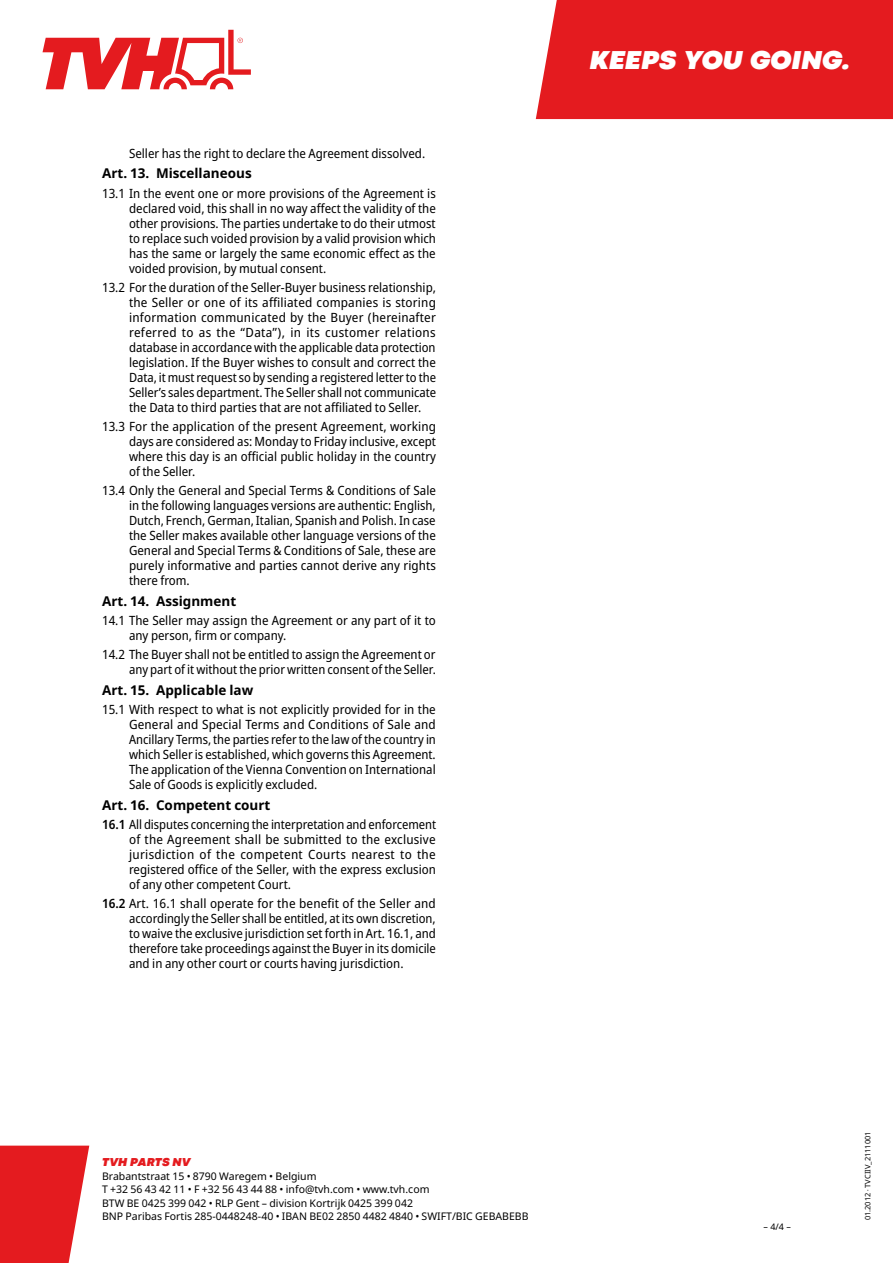
<style>
.page{position:relative;width:893px;height:1263px;background:#fff}
.page>*{position:absolute;margin:0;border:0;box-sizing:border-box;transform-origin:0 0}
.t1{font:italic 900 27px "Codec Pro";letter-spacing:.015em;color:#fff}
.t2{font:700 13.5px "Noto Sans";color:#000}
.t3{font:semi-condensed 12.75px/15px "Noto Sans";color:#000;text-align:justify}
.t4{font:italic 900 12px "Codec Pro";letter-spacing:.015em;color:#e41b1f}
.t5{font:10.5px/13.5px "Noto Sans";color:#000}
.t6{font:9px "Noto Sans";color:#000}
.t7{font:7.5px "Noto Sans";color:#000}
.s1{font-weight:600}
.s2{font-family:"Myriad Pro"}
</style>
<div class="page">
<div style="left:536px;top:0;width:357px;height:119px;background:#e41b1f"></div>
<svg style="left:42px;top:29px;width:209px;height:61px"></svg>
<svg style="left:0;top:1145px;width:89px;height:118px;background:#e73539"></svg>
<p class="t3" style="left:129px;top:146px;width:298px">Seller has the right to declare the Agreement dissolved.</p>
<p class="t2" style="left:102px;top:164px;width:151px">Art. 13. Miscellaneous</p>
<p class="t3" style="left:129px;top:186px;width:308px;text-indent:-27px">13.1 In the event one or more provisions of the Agreement is declared void, this shall in no way affect the validity of the other provisions. The parties undertake to do their utmost to replace such voided provision by a valid provision which has the same or largely the same economic effect as the voided provision, by mutual consent.</p>
<p class="t3" style="left:129px;top:280px;width:308px;text-indent:-27px">13.2 For the duration of the Seller-Buyer business relationship, the Seller or one of its affiliated companies is storing information communicated by the Buyer (hereinafter referred to as the “Data”), in its customer relations database in accordance with the applicable data protection legislation. If the Buyer wishes to consult and correct the Data, it must request so by sending a registered letter to the Seller’s sales department. The Seller shall not communicate the Data to third parties that are not affiliated to Seller.</p>
<p class="t3" style="left:129px;top:419px;width:308px;text-indent:-27px">13.3 For the application of the present Agreement, working days are considered as: Monday to Friday inclusive, except where this day is an official public holiday in the country of the Seller.</p>
<p class="t3" style="left:129px;top:484px;width:308px;text-indent:-27px">13.4 Only the General and Special Terms &amp; Conditions of Sale in the following languages versions are authentic: English, Dutch, French, German, Italian, Spanish and Polish. In case the Seller makes available other language versions of the General and Special Terms &amp; Conditions of Sale, these are purely informative and parties cannot derive any rights there from.</p>
<p class="t2" style="left:102px;top:591px;width:136px">Art. 14. Assignment</p>
<p class="t3" style="left:129px;top:613px;width:308px;text-indent:-27px">14.1 The Seller may assign the Agreement or any part of it to any person, firm or company.</p>
<p class="t3" style="left:102px;top:648px;width:335px;text-align:right">14.2 The Buyer shall not be entitled to assign the Agreement or any part of it without the prior written consent of the Seller.</p>
<p class="t2" style="left:102px;top:680px;width:153px">Art. 15. Applicable law</p>
<p class="t3" style="left:129px;top:702px;width:308px;text-indent:-27px">15.1 With respect to what is not explicitly provided for in the General and Special Terms and Conditions of Sale and Ancillary Terms, the parties refer to the law of the country in which Seller is established, which governs this Agreement.<br>The application of the Vienna Convention on International Sale of Goods is explicitly excluded.</p>
<p class="t2" style="left:102px;top:795px;width:170px">Art. 16. Competent court</p>
<p class="t3" style="left:129px;top:817px;width:309px;text-indent:-27px"><span class="s1">16.1</span> All disputes concerning the interpretation and enforcement of the Agreement shall be submitted to the exclusive jurisdiction of the competent Courts nearest to the registered office of the Seller, with the express exclusion of any other competent Court.</p>
<p class="t3" style="left:129px;top:896px;width:308px;text-indent:-27px"><span class="s1">16.2</span> Art. 16.1 shall operate for the benefit of the Seller and accordingly the Seller shall be entitled, at its own discretion, to waive the exclusive jurisdiction set forth in Art. 16.1, and therefore take proceedings against the Buyer in its domicile and in any other court or courts having jurisdiction.</p>
<h1 class="t1" style="left:590px;top:39px;width:262px">KEEPS YOU GOING.</h1>
<p class="t4" style="left:102px;top:1153px;width:90px">TVH PARTS NV</p>
<p class="t5" style="left:102px;top:1170px;width:428px">Brabantstraat 15 • 8790 Waregem • Belgium<br>T +32 56 43 42 11 • F +32 56 43 44 88 • info@tvh.com • www.tvh.com<br>BTW BE 0425 399 042 • RLP Gent – division Kortrijk 0425 399 042<br>BNP Paribas Fortis 285-0448248-40 • IBAN BE02 2850 4482 4840 • SWIFT/BIC GEBABEBB</p>
<p class="t6" style="left:764px;top:1220px;width:29px">– 4/4 –</p>
<p class="t7" style="left:863px;top:1220px;width:91px;rotate:-90deg">01.2012 <span class="s2">·</span> TVCIIV_2111001</p>
</div>
